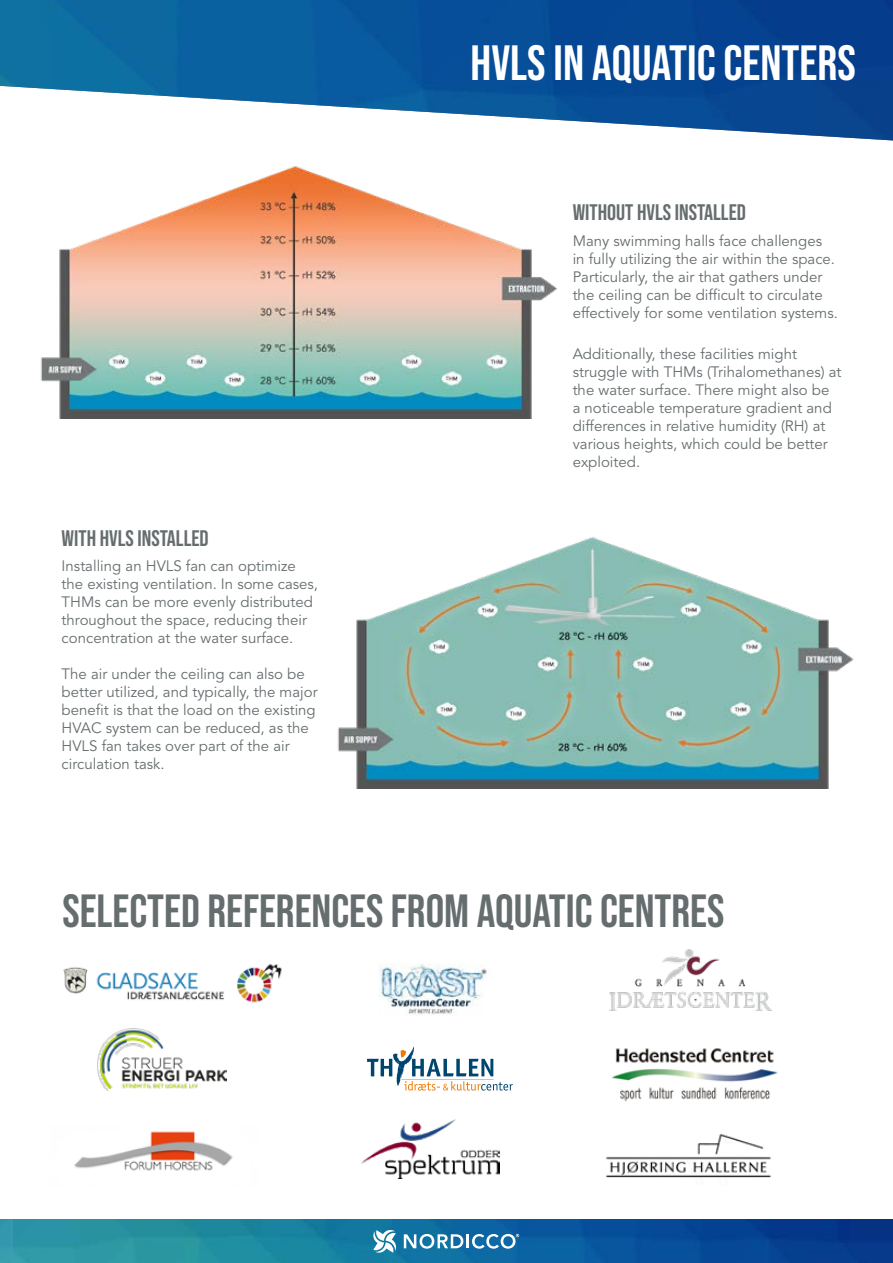
<style>
.page{position:relative;width:893px;height:1263px;background:#fff}
.page>*{position:absolute;margin:0;border:0;box-sizing:border-box;transform-origin:0 0}
.t1{font:49.5px "Bebas Neue";color:#fff}
.t2{font:46.5px "Bebas Neue";color:#666d6f}
.t3{font:22.5px "Bebas Neue";color:#666d6f}
.t4{font:15px/18px "Avenir LT Std";color:#666d6f}
</style>
<div class="page">
<img style="left:13px;top:1219px;width:880px;height:44px">
<svg style="left:373px;top:1229px;width:24px;height:25px"></svg>
<svg style="left:404px;top:1234px;width:59px;height:15px"></svg>
<hr style="left:466px;top:1234px;width:3px;height:14px;background:#fff">
<svg style="left:472px;top:1234px;width:47px;height:15px"></svg>
<img style="left:0;top:1219px;width:13px;height:44px">
<img style="left:337px;top:537px;width:517px;height:252px">
<img style="left:40px;top:166px;width:517px;height:253px">
<img style="left:0;top:0;width:893px;height:140px">
<img style="left:63px;top:964px;width:219px;height:39px">
<img style="left:379px;top:963px;width:108px;height:52px">
<img style="left:362px;top:1119px;width:137px;height:59px">
<img style="left:74px;top:1131px;width:159px;height:40px">
<img style="left:609px;top:949px;width:163px;height:61px">
<img style="left:606px;top:1133px;width:165px;height:45px">
<img style="left:98px;top:1029px;width:129px;height:62px">
<svg style="left:367px;top:1046px;width:146px;height:44px"></svg>
<img style="left:611px;top:1048px;width:167px;height:54px">
<h1 class="t1" style="left:471px;top:34px;width:387px">HVLS IN AQUATIC CENTERS</h1>
<h3 class="t3" style="left:62px;top:525px;width:149px">WITH HVLS INSTALLED</h3>
<p class="t4" style="left:62px;top:557px;width:258px">Installing an HVLS fan can optimize the existing ventilation. In some cases, THMs can be more evenly distributed throughout the space, reducing their concentration at the water surface.</p>
<p class="t4" style="left:62px;top:665px;width:258px">The air under the ceiling can also be better utilized, and typically, the major benefit is that the load on the existing HVAC system can be reduced, as the HVLS fan takes over part of the air circulation task.</p>
<h3 class="t3" style="left:573px;top:200px;width:175px">WITHOUT HVLS INSTALLED</h3>
<p class="t4" style="left:573px;top:232px;width:267px">Many swimming halls face challenges<br>in fully utilizing the air within the space.<br>Particularly, the air that gathers under the ceiling can be difficult to circulate effectively for some ventilation systems.</p>
<p class="t4" style="left:573px;top:345px;width:270px">Additionally, these facilities might struggle with THMs (Trihalomethanes) at the water surface. There might also be<br>a noticeable temperature gradient and differences in relative humidity (RH) at various heights, which could be better exploited.</p>
<h2 class="t2" style="left:62px;top:885px;width:664px">SELECTED REFERENCES FROM AQUATIC CENTRES</h2>
</div>
